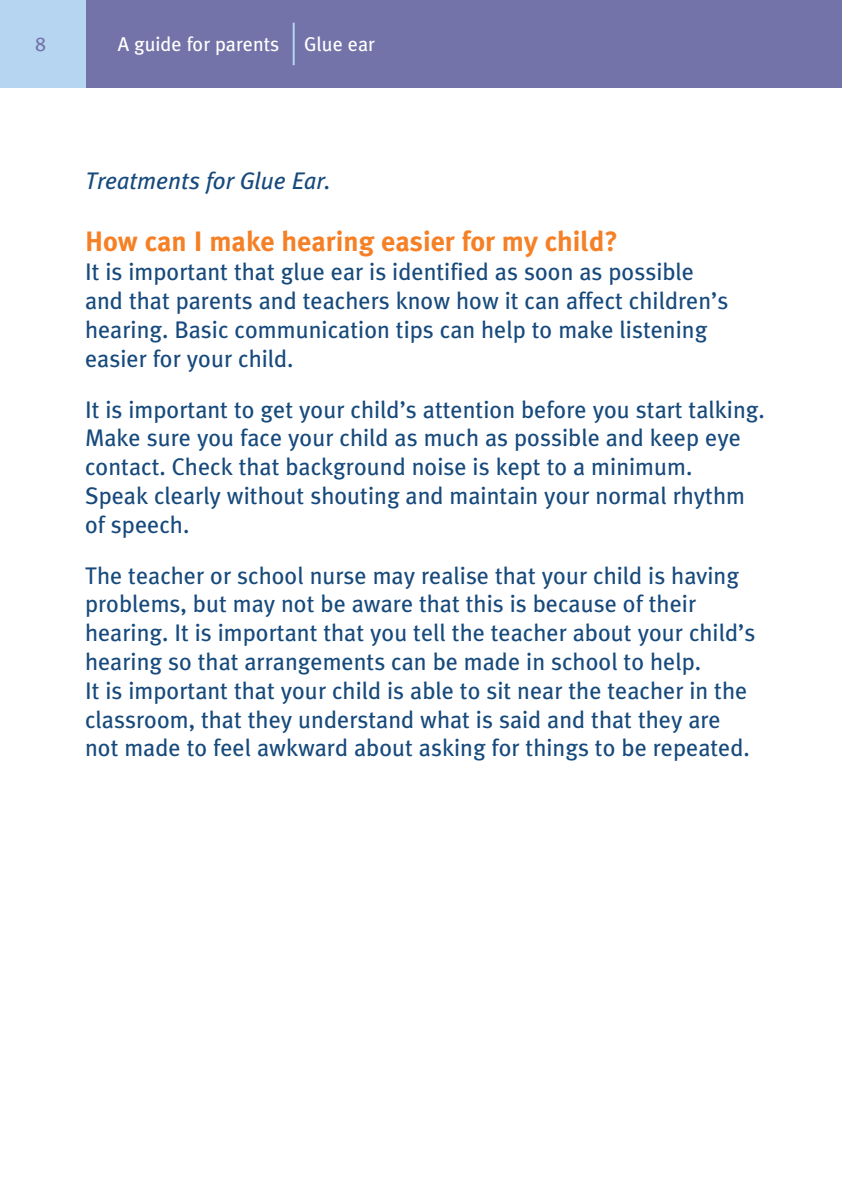
<style>
.page{position:relative;width:842px;height:1191px;background:#fff}
.page>*{position:absolute;margin:0;border:0;box-sizing:border-box;transform-origin:0 0}
.t1{font:700 28px "Meta Plus";color:#f58025}
.t2{font:24px/28.8px "Meta Plus";color:#174a7c}
.t3{font:italic 24px "Meta Plus";color:#174a7c}
.t4{font:20px "Meta Plus";color:#fff}
.t5{font:20px "Meta Plus";color:#7473a9}
</style>
<div class="page">
<div style="left:0;top:0;width:842px;height:88px;background:#7473a9"></div>
<div style="left:0;top:0;width:85px;height:88px;background:#b5d5f0"></div>
<hr style="left:293px;top:23px;width:2px;height:42px;background:#b5d5f0">
<p class="t5" style="left:35px;top:32px;width:13px">8</p>
<p class="t4" style="left:118px;top:32px;width:259px">A guide for parents Glue ear</p>
<p class="t3" style="left:85px;top:167px;width:247px">Treatments for Glue Ear.</p>
<p class="t1" style="left:85px;top:225px;width:535px">How can I make hearing easier for my child?</p>
<p class="t2" style="left:85px;top:257px;width:645px">It is important that glue ear is identified as soon as possible and that parents and teachers know how it can affect children’s hearing. Basic communication tips can help to make listening easier for your child.</p>
<p class="t2" style="left:85px;top:394px;width:681px">It is important to get your child’s attention before you start talking.<br>Make sure you face your child as much as possible and keep eye contact. Check that background noise is kept to a minimum.<br>Speak clearly without shouting and maintain your normal rhythm of speech.</p>
<p class="t2" style="left:85px;top:560px;width:672px">The teacher or school nurse may realise that your child is having problems, but may not be aware that this is because of their hearing. It is important that you tell the teacher about your child’s hearing so that arrangements can be made in school to help.<br>It is important that your child is able to sit near the teacher in the classroom, that they understand what is said and that they are not made to feel awkward about asking for things to be repeated.</p>
</div>
